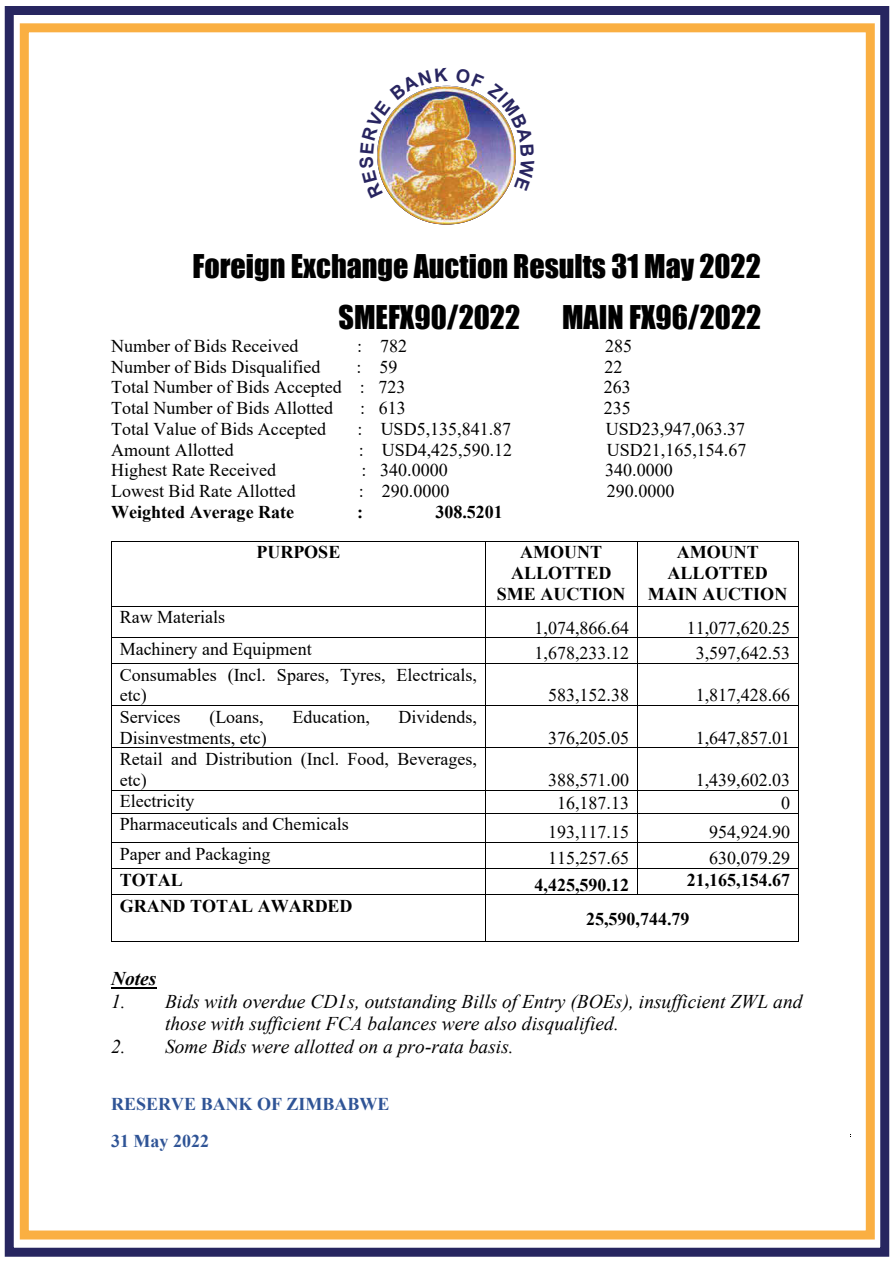
<style>
.page{position:relative;width:893px;height:1263px;background:#fff}
.page>*{position:absolute;margin:0;border:0;box-sizing:border-box;transform-origin:0 0}
.t1{font:30px/51.2px "Impact";color:#000}
.t2{font:italic 19.5px/22.4px "Times New Roman";color:#000}
.t3{font:italic 700 19.5px "Times New Roman";color:#000}
.t4{font:18px/20.7px "Times New Roman";color:#000}
.t5{font:700 18px/20.7px "Times New Roman";color:#000;text-align:center}
.t6{font:700 18px/37.2px "Times New Roman";color:#2f5496}
</style>
<div class="page">
<hr style="left:112px;top:541px;width:373px;height:1px;background:#000">
<hr style="left:486px;top:541px;width:151px;height:1px;background:#000">
<hr style="left:638px;top:541px;width:160px;height:1px;background:#000">
<hr style="left:111px;top:541px;width:1px;height:65px;background:#000">
<hr style="left:485px;top:541px;width:1px;height:65px;background:#000">
<hr style="left:637px;top:541px;width:1px;height:65px;background:#000">
<hr style="left:798px;top:541px;width:1px;height:65px;background:#000">
<hr style="left:112px;top:606px;width:373px;height:1px;background:#000">
<hr style="left:486px;top:606px;width:151px;height:1px;background:#000">
<hr style="left:638px;top:606px;width:160px;height:1px;background:#000">
<hr style="left:111px;top:607px;width:1px;height:30px;background:#000">
<hr style="left:485px;top:607px;width:1px;height:30px;background:#000">
<hr style="left:637px;top:607px;width:1px;height:30px;background:#000">
<hr style="left:798px;top:607px;width:1px;height:30px;background:#000">
<hr style="left:112px;top:637px;width:373px;height:1px;background:#000">
<hr style="left:486px;top:637px;width:151px;height:1px;background:#000">
<hr style="left:638px;top:637px;width:160px;height:1px;background:#000">
<svg style="left:111px;top:637px;width:1px;height:27px"></svg>
<hr style="left:112px;top:663px;width:373px;height:1px;background:#000">
<svg style="left:485px;top:637px;width:1px;height:27px"></svg>
<hr style="left:486px;top:663px;width:151px;height:1px;background:#000">
<svg style="left:637px;top:637px;width:1px;height:27px"></svg>
<hr style="left:638px;top:663px;width:160px;height:1px;background:#000">
<svg style="left:798px;top:637px;width:1px;height:27px"></svg>
<hr style="left:111px;top:664px;width:1px;height:41px;background:#000">
<hr style="left:485px;top:664px;width:1px;height:41px;background:#000">
<hr style="left:637px;top:664px;width:1px;height:41px;background:#000">
<hr style="left:798px;top:664px;width:1px;height:41px;background:#000">
<hr style="left:112px;top:705px;width:373px;height:1px;background:#000">
<hr style="left:486px;top:705px;width:151px;height:1px;background:#000">
<hr style="left:638px;top:705px;width:160px;height:1px;background:#000">
<hr style="left:111px;top:706px;width:1px;height:41px;background:#000">
<hr style="left:485px;top:706px;width:1px;height:41px;background:#000">
<hr style="left:637px;top:706px;width:1px;height:41px;background:#000">
<hr style="left:798px;top:706px;width:1px;height:41px;background:#000">
<hr style="left:112px;top:747px;width:373px;height:1px;background:#000">
<hr style="left:486px;top:747px;width:151px;height:1px;background:#000">
<hr style="left:638px;top:747px;width:160px;height:1px;background:#000">
<hr style="left:111px;top:748px;width:1px;height:42px;background:#000">
<hr style="left:485px;top:748px;width:1px;height:42px;background:#000">
<hr style="left:637px;top:748px;width:1px;height:42px;background:#000">
<hr style="left:798px;top:748px;width:1px;height:42px;background:#000">
<hr style="left:112px;top:790px;width:373px;height:1px;background:#000">
<hr style="left:486px;top:790px;width:151px;height:1px;background:#000">
<hr style="left:638px;top:790px;width:160px;height:1px;background:#000">
<hr style="left:112px;top:813px;width:373px;height:1px;background:#000">
<hr style="left:486px;top:813px;width:151px;height:1px;background:#000">
<hr style="left:638px;top:813px;width:160px;height:1px;background:#000">
<hr style="left:112px;top:842px;width:373px;height:1px;background:#000">
<hr style="left:486px;top:842px;width:151px;height:1px;background:#000">
<hr style="left:638px;top:842px;width:160px;height:1px;background:#000">
<hr style="left:112px;top:868px;width:373px;height:1px;background:#000">
<hr style="left:486px;top:868px;width:151px;height:1px;background:#000">
<hr style="left:638px;top:868px;width:160px;height:1px;background:#000">
<svg style="left:111px;top:790px;width:1px;height:105px"></svg>
<hr style="left:112px;top:895px;width:373px;height:1px;background:#000">
<svg style="left:485px;top:790px;width:1px;height:105px"></svg>
<hr style="left:486px;top:895px;width:151px;height:1px;background:#000">
<svg style="left:637px;top:790px;width:1px;height:105px"></svg>
<hr style="left:638px;top:895px;width:70px;height:1px;background:#000">
<hr style="left:708px;top:895px;width:90px;height:1px;background:#000">
<svg style="left:798px;top:790px;width:1px;height:105px"></svg>
<hr style="left:111px;top:895px;width:1px;height:47px;background:#000">
<hr style="left:112px;top:942px;width:373px;height:1px;background:#000">
<hr style="left:485px;top:895px;width:1px;height:47px;background:#000">
<hr style="left:486px;top:942px;width:151px;height:1px;background:#000">
<hr style="left:638px;top:942px;width:70px;height:1px;background:#000">
<hr style="left:707px;top:942px;width:91px;height:1px;background:#000">
<hr style="left:798px;top:895px;width:1px;height:47px;background:#000">
<hr style="left:111px;top:988px;width:46px;height:1px;background:#000">
<img style="left:377px;top:86px;width:139px;height:139px;border-radius:69px">
<div style="left:5px;top:6px;width:884px;height:1251px;border:9px solid #272660"></div>
<div style="left:20px;top:23px;width:855px;height:1216px;border:9px solid #faaf42"></div>
<img style="left:377px;top:85px;width:71px;height:113px">
<img style="left:456px;top:86px;width:60px;height:106px">
<h1 class="t1" style="left:338px;top:240px;width:424px;text-indent:-146px">Foreign Exchange Auction Results 31 May 2022<br>SMEFX90/2022</h1>
<h1 class="t1" style="left:562px;top:291px;width:201px">MAIN FX96/2022</h1>
<p class="t4" style="left:111px;top:335px;width:189px">Number of Bids Received</p>
<p class="t4" style="left:357px;top:335px;width:52px">: 782</p>
<p class="t4" style="left:605px;top:335px;width:28px">285</p>
<p class="t4" style="left:111px;top:356px;width:211px">Number of Bids Disqualified</p>
<p class="t4" style="left:356px;top:356px;width:43px">: 59</p>
<p class="t4" style="left:605px;top:356px;width:19px">22</p>
<p class="t4" style="left:111px;top:376px;width:296px">Total Number of Bids Accepted : 723</p>
<p class="t4" style="left:604px;top:376px;width:28px">263</p>
<p class="t4" style="left:111px;top:397px;width:223px">Total Number of Bids Allotted</p>
<p class="t4" style="left:360px;top:397px;width:47px">: 613</p>
<p class="t4" style="left:604px;top:397px;width:28px">235</p>
<p class="t4" style="left:111px;top:418px;width:216px">Total Value of Bids Accepted</p>
<p class="t4" style="left:358px;top:418px;width:155px">: USD5,135,841.87</p>
<p class="t4" style="left:606px;top:418px;width:141px">USD23,947,063.37</p>
<p class="t4" style="left:111px;top:439px;width:124px">Amount Allotted</p>
<p class="t4" style="left:359px;top:439px;width:155px">: USD4,425,590.12</p>
<p class="t4" style="left:607px;top:439px;width:141px">USD21,165,154.67</p>
<p class="t4" style="left:111px;top:459px;width:166px">Highest Rate Received</p>
<p class="t4" style="left:362px;top:459px;width:88px">: 340.0000</p>
<p class="t4" style="left:605px;top:459px;width:69px">340.0000</p>
<p class="t4" style="left:111px;top:480px;width:186px">Lowest Bid Rate Allotted</p>
<p class="t4" style="left:359px;top:480px;width:92px">: 290.0000</p>
<p class="t4" style="left:607px;top:480px;width:69px">290.0000</p>
<p class="t5" style="left:111px;top:501px;width:184px">Weighted Average Rate</p>
<p class="t5" style="left:357px;top:501px;width:7px">:</p>
<p class="t5" style="left:435px;top:501px;width:69px">308.5201</p>
<p class="t5" style="left:256px;top:541px;width:85px">PURPOSE</p>
<p class="t5" style="left:497px;top:541px;width:130px">AMOUNT<br>ALLOTTED<br>SME AUCTION</p>
<p class="t5" style="left:648px;top:541px;width:141px">AMOUNT<br>ALLOTTED<br>MAIN AUCTION</p>
<p class="t4" style="left:120px;top:606px;width:107px">Raw Materials</p>
<p class="t4" style="left:535px;top:617px;width:96px">1,074,866.64</p>
<p class="t4" style="left:687px;top:617px;width:105px">11,077,620.25</p>
<p class="t4" style="left:120px;top:638px;width:194px">Machinery and Equipment</p>
<p class="t4" style="left:535px;top:642px;width:96px">1,678,233.12</p>
<p class="t4" style="left:696px;top:642px;width:96px">3,597,642.53</p>
<p class="t4" style="left:120px;top:664px;width:359px">Consumables (Incl. Spares, Tyres, Electricals, etc)</p>
<p class="t4" style="left:548px;top:684px;width:82px">583,152.38</p>
<p class="t4" style="left:696px;top:684px;width:96px">1,817,428.66</p>
<p class="t4" style="left:120px;top:706px;width:62px">Services</p>
<p class="t4" style="left:209px;top:706px;width:56px">(Loans,</p>
<p class="t4" style="left:292px;top:706px;width:79px">Education,</p>
<p class="t4" style="left:399px;top:706px;width:80px">Dividends,</p>
<p class="t4" style="left:120px;top:727px;width:148px">Disinvestments, etc)</p>
<p class="t4" style="left:548px;top:727px;width:82px">376,205.05</p>
<p class="t4" style="left:696px;top:727px;width:96px">1,647,857.01</p>
<p class="t4" style="left:120px;top:748px;width:359px">Retail and Distribution (Incl. Food, Beverages, etc)</p>
<p class="t4" style="left:548px;top:769px;width:82px">388,571.00</p>
<p class="t4" style="left:696px;top:769px;width:96px">1,439,602.03</p>
<p class="t4" style="left:120px;top:790px;width:76px">Electricity</p>
<p class="t4" style="left:557px;top:792px;width:73px">16,187.13</p>
<p class="t4" style="left:781px;top:792px;width:10px">0</p>
<p class="t4" style="left:120px;top:813px;width:230px">Pharmaceuticals and Chemicals</p>
<p class="t4" style="left:548px;top:821px;width:82px">193,117.15</p>
<p class="t4" style="left:709px;top:821px;width:82px">954,924.90</p>
<p class="t4" style="left:120px;top:843px;width:152px">Paper and Packaging</p>
<p class="t4" style="left:548px;top:847px;width:82px">115,257.65</p>
<p class="t4" style="left:709px;top:847px;width:82px">630,079.29</p>
<p class="t5" style="left:120px;top:869px;width:65px">TOTAL</p>
<p class="t5" style="left:535px;top:874px;width:96px">4,425,590.12</p>
<p class="t5" style="left:687px;top:869px;width:105px">21,165,154.67</p>
<p class="t5" style="left:120px;top:895px;width:234px">GRAND TOTAL AWARDED</p>
<p class="t5" style="left:586px;top:908px;width:105px">25,590,744.79</p>
<p class="t3" style="left:111px;top:965px;width:47px">Notes</p>
<p class="t2" style="left:165px;top:990px;width:639px;text-indent:-54px">1. Bids with overdue CD1s, outstanding Bills of Entry (BOEs), insufficient ZWL and those with sufficient FCA balances were also disqualified.</p>
<p class="t2" style="left:111px;top:1035px;width:404px">2. Some Bids were allotted on a pro-rata basis.</p>
<p class="t6" style="left:111px;top:1085px;width:280px">RESERVE BANK OF ZIMBABWE<br>31 May 2022</p>
</div>
